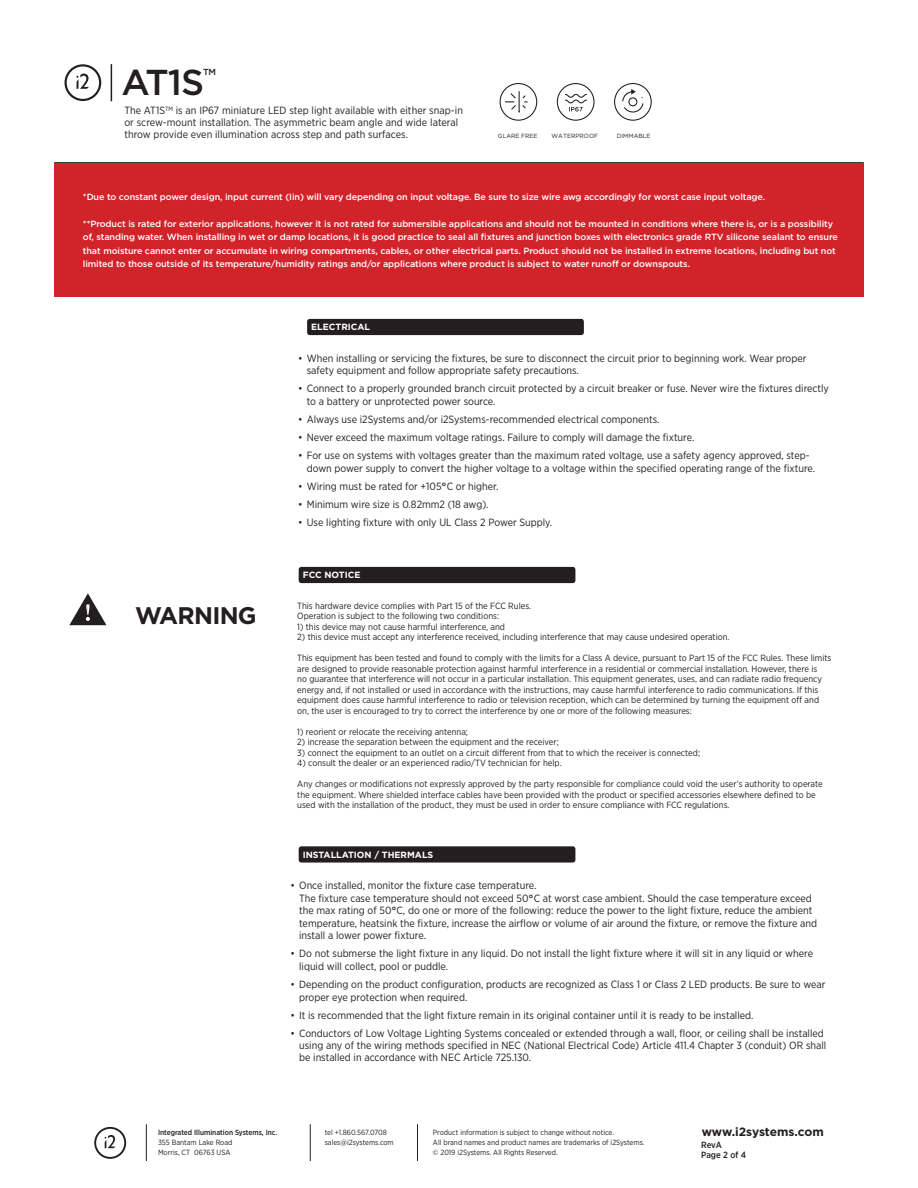
<style>
.page{position:relative;width:918px;height:1188px;background:#fff}
.page>*{position:absolute;margin:0;border:0;box-sizing:border-box;transform-origin:0 0}
.t1{font:500 36px "Gotham";color:#231f20}
.t2{font:700 24px "Gotham";letter-spacing:-.03em;color:#231f20}
.t3{font:700 12px "Gotham";letter-spacing:-.01em;color:#231f20}
.t4{font:10.5px/12.6px "Gotham Narrow";color:#231f20}
.t5{font:9px/10.5px "Gotham Narrow";color:#231f20}
.t6{font:500 9px/13.5px "Gotham Pro";letter-spacing:-.01em;color:#fff}
.t7{font:700 9px "Gotham";color:#fff}
.t8{font:500 9px/9.8px "Gotham Narrow";color:#231f20}
.t9{font:500 8.7px "Gotham";color:#231f20}
.t10{font:7.5px/9.8px "Gotham Narrow";color:#231f20}
.t11{font:500 7.5px "Gotham Narrow";color:#231f20}
.t12{font:6px "Gotham";color:#231f20}
.s1{font-family:"Gotham";font-weight:700}
</style>
<div class="page">
<hr style="left:146px;top:1124px;width:1px;height:37px;background:#231f20">
<hr style="left:310px;top:1124px;width:1px;height:37px;background:#231f20">
<hr style="left:417px;top:1124px;width:1px;height:37px;background:#231f20">
<svg style="left:94px;top:1127px;width:32px;height:32px"></svg>
<svg style="left:65px;top:64px;width:36px;height:37px"></svg>
<hr style="left:54px;top:162px;width:810px;height:1px;background:#231f20">
<hr style="left:111px;top:64px;width:1px;height:37px;background:#231f20">
<svg style="left:500px;top:83px;width:37px;height:38px"></svg>
<svg style="left:614px;top:83px;width:38px;height:38px"></svg>
<svg style="left:557px;top:83px;width:38px;height:38px"></svg>
<div style="left:54px;top:163px;width:810px;height:134px;background:#d1232a"></div>
<div style="left:299px;top:846px;width:276px;height:17px;background:#231f20;border-radius:3px"></div>
<div style="left:307px;top:319px;width:277px;height:16px;background:#231f20;border-radius:3px"></div>
<div style="left:299px;top:567px;width:276px;height:16px;background:#231f20;border-radius:3px"></div>
<svg style="left:69px;top:593px;width:37px;height:32px"></svg>
<h1 class="t1" style="left:122px;top:70px;width:84px">AT1S</h1>
<p class="t9" style="left:203px;top:69px;width:14px">TM</p>
<p class="t4" style="left:124px;top:105px;width:340px;line-height:12px">The AT1S<sup>TM</sup> is an IP67 miniature LED step light available with either snap-in or screw-mount installation. The asymmetric beam angle and wide lateral throw provide even illumination across step and path surfaces.</p>
<p class="t12" style="left:498px;top:133px;width:41px">GLARE FREE</p>
<p class="t12" style="left:552px;top:133px;width:48px">WATERPROOF</p>
<p class="t12" style="left:617px;top:133px;width:35px">DIMMABLE</p>
<p class="t6" style="left:83px;top:190px;width:684px">*Due to constant power design, input current (Iin) will vary depending on input voltage. Be sure to size wire awg accordingly for worst case input voltage.</p>
<p class="t6" style="left:83px;top:217px;width:757px">**Product is rated for exterior applications, however it is not rated for submersible applications and should not be mounted in conditions where there is, or is a possibility of, standing water. When installing in wet or damp locations, it is good practice to seal all fixtures and junction boxes with electronics grade RTV silicone sealant to ensure that moisture cannot enter or accumulate in wiring compartments, cables, or other electrical parts. Product should not be installed in extreme locations, including but not limited to those outside of its temperature/humidity ratings and/or applications where product is subject to water runoff or downspouts.</p>
<p class="t7" style="left:311px;top:323px;width:60px">ELECTRICAL</p>
<h2 class="t2" style="left:135px;top:606px;width:123px">WARNING</h2>
<p class="t4" style="left:307px;top:353px;width:501px;text-indent:-9px">• When installing or servicing the fixtures, be sure to disconnect the circuit prior to beginning work. Wear proper safety equipment and follow appropriate safety precautions.</p>
<p class="t4" style="left:307px;top:383px;width:524px;text-indent:-9px">• Connect to a properly grounded branch circuit protected by a circuit breaker or fuse. Never wire the fixtures directly to a battery or unprotected power source.</p>
<p class="t4" style="left:298px;top:414px;width:363px">• Always use i2Systems and/or i2Systems-recommended electrical components.</p>
<p class="t4" style="left:298px;top:432px;width:398px">• Never exceed the maximum voltage ratings. Failure to comply will damage the fixture.</p>
<p class="t4" style="left:307px;top:450px;width:510px;text-indent:-9px">• For use on systems with voltages greater than the maximum rated voltage, use a safety agency approved, step&shy;down power supply to convert the higher voltage to a voltage within the specified operating range of the fixture.</p>
<p class="t4" style="left:298px;top:480px;width:202px">• Wiring must be rated for +105<span class="s1">°</span>C or higher.</p>
<p class="t4" style="left:298px;top:498px;width:192px">• Minimum wire size is 0.82mm2 (18 awg).</p>
<p class="t4" style="left:298px;top:516px;width:256px">• Use lighting fixture with only UL Class 2 Power Supply.</p>
<p class="t7" style="left:303px;top:571px;width:59px">FCC NOTICE</p>
<p class="t5" style="left:297px;top:601px;width:235px">This hardware device complies with Part 15 of the FCC Rules.<br>Operation is subject to the following two conditions:</p>
<p class="t5" style="left:297px;top:622px;width:209px">1) this device may not cause harmful interference, and</p>
<p class="t5" style="left:297px;top:632px;width:434px">2) this device must accept any interference received, including interference that may cause undesired operation.</p>
<p class="t5" style="left:297px;top:653px;width:536px">This equipment has been tested and found to comply with the limits for a Class A device, pursuant to Part 15 of the FCC Rules. These limits are designed to provide reasonable protection against harmful interference in a residential or commercial installation. However, there is<br>no guarantee that interference will not occur in a particular installation. This equipment generates, uses, and can radiate radio frequency energy and, if not installed or used in accordance with the instructions, may cause harmful interference to radio communications. If this equipment does cause harmful interference to radio or television reception, which can be determined by turning the equipment off and on, the user is encouraged to try to correct the interference by one or more of the following measures:</p>
<p class="t5" style="left:297px;top:727px;width:172px">1) reorient or relocate the receiving antenna;</p>
<p class="t5" style="left:297px;top:737px;width:263px">2) increase the separation between the equipment and the receiver;</p>
<p class="t5" style="left:297px;top:748px;width:404px">3) connect the equipment to an outlet on a circuit different from that to which the receiver is connected;</p>
<p class="t5" style="left:297px;top:758px;width:266px">4) consult the dealer or an experienced radio/TV technician for help.</p>
<p class="t5" style="left:297px;top:779px;width:527px">Any changes or modifications not expressly approved by the party responsible for compliance could void the user’s authority to operate the equipment. Where shielded interface cables have been provided with the product or specified accessories elsewhere defined to be used with the installation of the product, they must be used in order to ensure compliance with FCC regulations.</p>
<p class="t7" style="left:303px;top:851px;width:132px">INSTALLATION / THERMALS</p>
<p class="t4" style="left:299px;top:880px;width:519px;text-indent:-9px">• Once installed, monitor the fixture case temperature.<br>The fixture case temperature should not exceed 50<span class="s1">°</span>C at worst case ambient. Should the case temperature exceed the max rating of 50<span class="s1">°</span>C, do one or more of the following: reduce the power to the light fixture, reduce the ambient temperature, heatsink the fixture, increase the airflow or volume of air around the fixture, or remove the fixture and install a lower power fixture.</p>
<p class="t4" style="left:299px;top:948px;width:515px;text-indent:-9px">• Do not submerse the light fixture in any liquid. Do not install the light fixture where it will sit in any liquid or where liquid will collect, pool or puddle.</p>
<p class="t4" style="left:299px;top:979px;width:528px;text-indent:-9px">• Depending on the product configuration, products are recognized as Class 1 or Class 2 LED products. Be sure to wear proper eye protection when required.</p>
<p class="t4" style="left:291px;top:1009px;width:465px">• It is recommended that the light fixture remain in its original container until it is ready to be installed.</p>
<p class="t4" style="left:299px;top:1028px;width:529px;text-indent:-9px">• Conductors of Low Voltage Lighting Systems concealed or extended through a wall, floor, or ceiling shall be installed using any of the wiring methods specified in NEC (National Electrical Code) Article 411.4 Chapter 3 (conduit) OR shall be installed in accordance with NEC Article 725.130.</p>
<p class="t11" style="left:158px;top:1129px;width:121px">Integrated Illumination Systems, Inc.</p>
<p class="t3" style="left:702px;top:1127px;width:123px">www.i2systems.com</p>
<p class="t10" style="left:158px;top:1138px;width:76px">355 Bantam Lake Road<br>Morris, CT 06763 USA</p>
<p class="t10" style="left:325px;top:1128px;width:71px">tel +1.860.567.0708 sales@i2systems.com</p>
<p class="t10" style="left:433px;top:1128px;width:213px">Product information is subject to change without notice.<br>All brand names and product names are trademarks of i2Systems. © 2019 i2Systems. All Rights Reserved.</p>
<p class="t8" style="left:701px;top:1141px;width:46px">RevA<br>Page 2 of 4</p>
</div>
